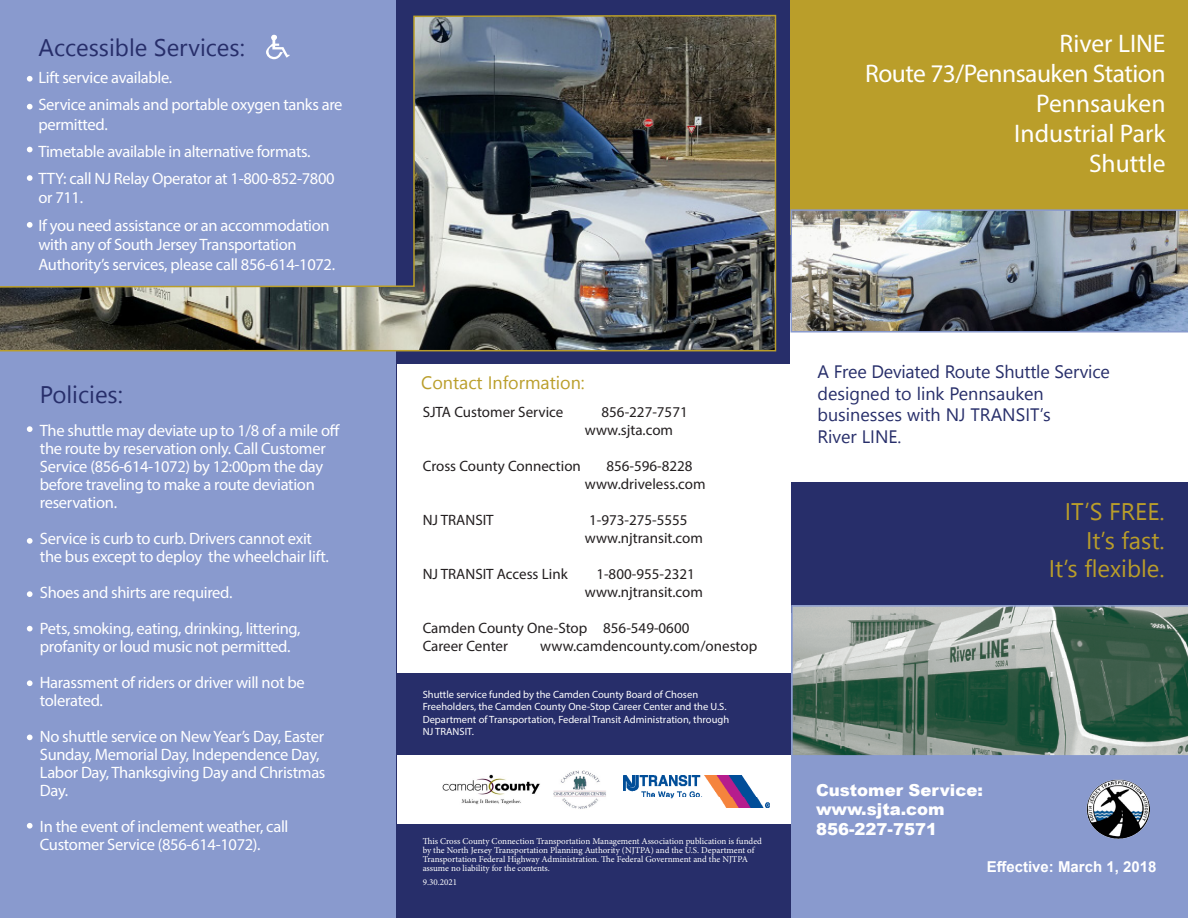
<style>
.page{position:relative;width:1188px;height:918px;background:#fff}
.page>*{position:absolute;margin:0;border:0;box-sizing:border-box;transform-origin:0 0}
.t1{font:25.5px "Myriad Pro";color:#fff}
.t2{font:25.5px "Myriad Pro";letter-spacing:-.02em;color:#fff}
.t3{font:24px "Nirmala UI";color:#ba9e2a}
.t4{font:24px "Nirmala UI";color:#272e6a}
.t5{font:18px "Nirmala UI";color:#272e6a}
.t6{font:18px "Nirmala UI";color:#ba9e2a}
.t7{font:16.5px/18px "Myriad Pro";letter-spacing:-.02em;color:#fff}
.t8{font:900 16.5px "Arial";color:#fff}
.t9{font:15px "Myriad Pro";color:#231f20}
.t10{font:700 15px "Arial";color:#fff}
.t11{font:10.5px/12.6px "Myriad Pro";color:#fff}
.t12{font:9px/9px "Minion Pro";color:#fff}
</style>
<div class="page">
<div style="left:0;top:0;width:794px;height:918px;background:#899ace"></div>
<div style="left:397px;top:0;width:394px;height:918px;background:#272e6a"></div>
<div style="left:397px;top:755px;width:396px;height:69px;background:#fff"></div>
<div style="left:397px;top:364px;width:396px;height:309px;background:#fff"></div>
<div style="left:791px;top:0;width:397px;height:918px;background:#272e6a"></div>
<div style="left:790px;top:0;width:398px;height:234px;background:#ba9e2a"></div>
<div style="left:790px;top:313px;width:398px;height:169px;background:#fff"></div>
<div style="left:791px;top:614px;width:397px;height:304px;background:#899ace"></div>
<img style="left:790px;top:209px;width:398px;height:124px">
<svg style="left:791px;top:605px;width:397px;height:151px;background:#6a8477"></svg>
<img style="left:0;top:14px;width:777px;height:338px">
<img style="left:1086px;top:779px;width:63px;height:60px">
<img style="left:554px;top:770px;width:52px;height:39px">
<img style="left:442px;top:774px;width:98px;height:31px">
<svg style="left:266px;top:34px;width:24px;height:26px"></svg>
<img style="left:624px;top:775px;width:145px;height:32px">
<svg style="left:27px;top:426px;width:6px;height:6px"></svg>
<svg style="left:27px;top:76px;width:6px;height:6px"></svg>
<svg style="left:27px;top:104px;width:6px;height:6px"></svg>
<svg style="left:27px;top:147px;width:6px;height:5px"></svg>
<svg style="left:27px;top:175px;width:6px;height:6px"></svg>
<svg style="left:27px;top:222px;width:6px;height:6px"></svg>
<svg style="left:27px;top:538px;width:6px;height:6px"></svg>
<svg style="left:27px;top:591px;width:6px;height:6px"></svg>
<svg style="left:27px;top:680px;width:6px;height:6px"></svg>
<svg style="left:27px;top:626px;width:6px;height:6px"></svg>
<svg style="left:27px;top:735px;width:6px;height:5px"></svg>
<svg style="left:27px;top:823px;width:6px;height:6px"></svg>
<p class="t4" style="left:39px;top:28px;width:208px">Accessible Services:</p>
<p class="t7" style="left:38px;top:68px;width:135px">Lift service available.</p>
<p class="t7" style="left:38px;top:95px;width:306px;line-height:19.5px">Service animals and portable oxygen tanks are permitted.</p>
<p class="t7" style="left:38px;top:142px;width:274px">Timetable available in alternative formats.</p>
<p class="t7" style="left:38px;top:169px;width:298px">TTY: call NJ Relay Operator at 1-800-852-7800</p>
<p class="t7" style="left:38px;top:188px;width:46px">or 711.</p>
<p class="t7" style="left:38px;top:216px;width:293px">If you need assistance or an accommodation</p>
<p class="t7" style="left:38px;top:235px;width:298px;line-height:19.8px">with any of South Jersey Transportation<br>Authority’s services, please call 856-614-1072.</p>
<p class="t4" style="left:40px;top:375px;width:85px">Policies:</p>
<p class="t7" style="left:40px;top:421px;width:302px">The shuttle may deviate up to 1/8 of a mile off the route by reservation only. Call Customer Service (856-614-1072) by 12:00pm the day before traveling to make a route deviation reservation.</p>
<p class="t7" style="left:40px;top:529px;width:274px">Service is curb to curb. Drivers cannot exit</p>
<p class="t7" style="left:40px;top:547px;width:290px">the bus except to deploy the wheelchair lift.</p>
<p class="t7" style="left:40px;top:583px;width:194px">Shoes and shirts are required.</p>
<p class="t7" style="left:40px;top:619px;width:262px">Pets, smoking, eating, drinking, littering, profanity or loud music not permitted.</p>
<p class="t7" style="left:40px;top:673px;width:266px">Harassment of riders or driver will not be tolerated.</p>
<p class="t7" style="left:40px;top:727px;width:287px">No shuttle service on New Year’s Day, Easter Sunday, Memorial Day, Independence Day, Labor Day, Thanksgiving Day and Christmas Day.</p>
<p class="t7" style="left:40px;top:817px;width:250px">In the event of inclement weather, call<br>Customer Service (856-614-1072).</p>
<p class="t1" style="left:1060px;top:28px;width:107px">River LINE</p>
<p class="t2" style="left:865px;top:58px;width:302px">Route 73/Pennsauken Station</p>
<p class="t1" style="left:1036px;top:88px;width:131px">Pennsauken</p>
<p class="t1" style="left:1014px;top:118px;width:153px">Industrial Park</p>
<p class="t1" style="left:1089px;top:148px;width:78px">Shuttle</p>
<p class="t6" style="left:421px;top:368px;width:165px">Contact Information:</p>
<p class="t9" style="left:423px;top:402px;width:142px">SJTA Customer Service</p>
<p class="t9" style="left:602px;top:402px;width:88px">856-227-7571</p>
<p class="t9" style="left:585px;top:420px;width:90px">www.sjta.com</p>
<p class="t9" style="left:423px;top:456px;width:160px">Cross County Connection</p>
<p class="t9" style="left:606px;top:456px;width:88px">856-596-8228</p>
<p class="t9" style="left:585px;top:474px;width:122px">www.driveless.com</p>
<p class="t9" style="left:423px;top:510px;width:73px">NJ TRANSIT</p>
<p class="t9" style="left:589px;top:510px;width:100px">1-973-275-5555</p>
<p class="t9" style="left:585px;top:528px;width:120px">www.njtransit.com</p>
<p class="t9" style="left:423px;top:564px;width:147px">NJ TRANSIT Access Link</p>
<p class="t9" style="left:596px;top:564px;width:100px">1-800-955-2321</p>
<p class="t9" style="left:585px;top:582px;width:120px">www.njtransit.com</p>
<p class="t9" style="left:423px;top:618px;width:268px">Camden County One-Stop 856-549-0600</p>
<p class="t9" style="left:423px;top:636px;width:87px">Career Center</p>
<p class="t9" style="left:540px;top:636px;width:219px">www.camdencounty.com/onestop</p>
<p class="t11" style="left:423px;top:688px;width:308px">Shuttle service funded by the Camden County Board of Chosen<br>Freeholders, the Camden County One-Stop Career Center and the U.S.<br>Department of Transportation, Federal Transit Administration, through</p>
<p class="t11" style="left:423px;top:725px;width:53px">NJ TRANSIT.</p>
<p class="t12" style="left:423px;top:837px;width:341px">This Cross County Connection Transportation Management Association publication is funded by the North Jersey Transportation Planning Authority (NJTPA) and the U.S. Department of Transportation Federal Highway Administration. The Federal Government and the NJTPA assume no liability for the contents.</p>
<p class="t12" style="left:423px;top:877px;width:36px">9.30.2021</p>
<p class="t5" style="left:818px;top:357px;width:294px">A Free Deviated Route Shuttle Service</p>
<p class="t5" style="left:818px;top:379px;width:228px">designed to link Pennsauken</p>
<p class="t5" style="left:818px;top:400px;width:235px">businesses with NJ TRANSIT’s</p>
<p class="t5" style="left:818px;top:422px;width:85px">River LINE.</p>
<p class="t3" style="left:1065px;top:492px;width:101px">IT’S FREE.</p>
<p class="t3" style="left:1086px;top:521px;width:80px">It’s fast.</p>
<p class="t3" style="left:1049px;top:549px;width:117px">It’s flexible.</p>
<p class="t8" style="left:816px;top:778px;width:168px">Customer Service:</p>
<p class="t8" style="left:816px;top:797px;width:130px">www.sjta.com</p>
<p class="t8" style="left:816px;top:817px;width:123px">856-227-7571</p>
<p class="t10" style="left:987px;top:856px;width:171px">Effective: March 1, 2018</p>
</div>
